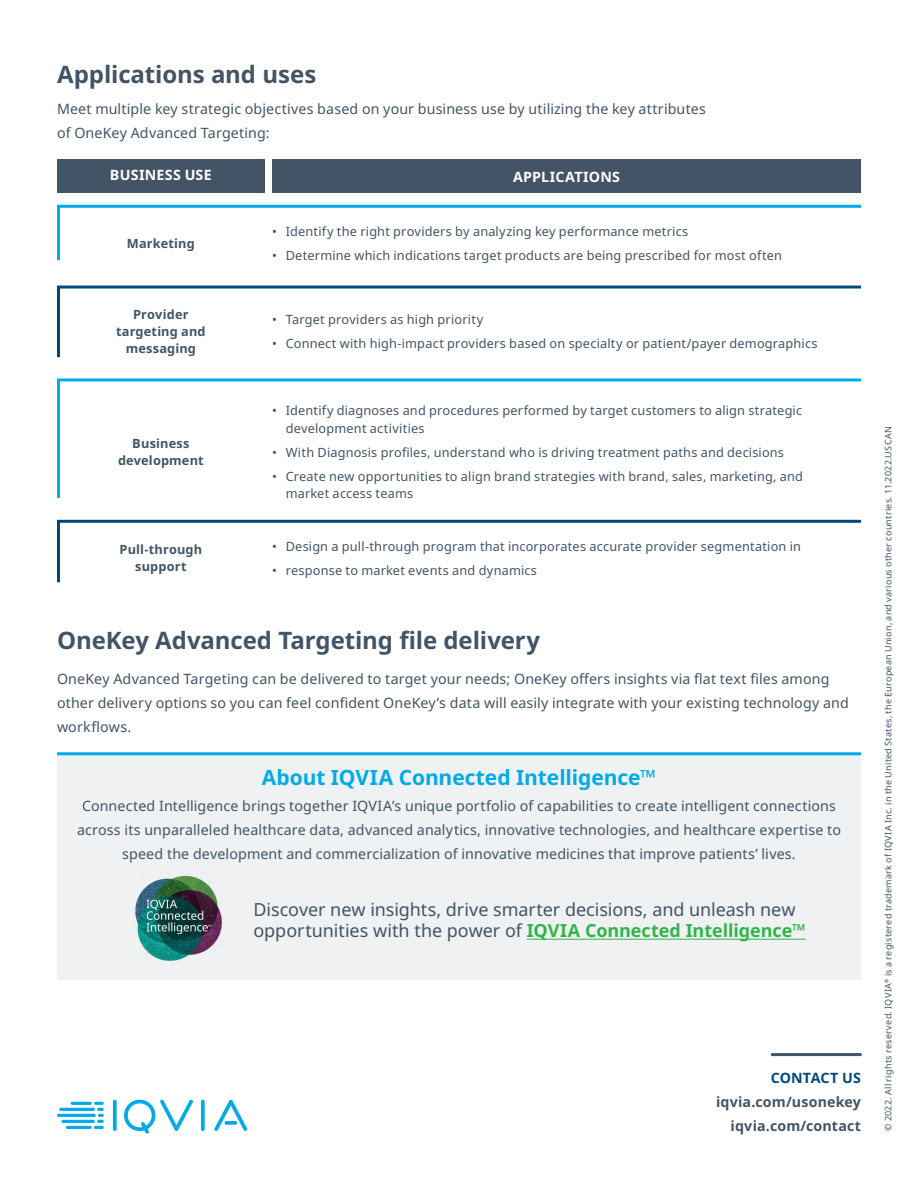
<style>
.page{position:relative;width:918px;height:1188px;background:#fff}
.page>*{position:absolute;margin:0;border:0;box-sizing:border-box;transform-origin:0 0}
.Section_heading{font:700 24px "Noto Sans";letter-spacing:-.005em;color:#425465}
.Intro{font:700 21px "Noto Sans";letter-spacing:-.005em;color:#00abe7}
.Descriptor_label{font:18px/21.6px "Noto Sans";letter-spacing:-.005em;color:#425465}
.Body_copy_-_Space{font:14.25px/24px "Noto Sans";letter-spacing:.01em;color:#425465}
.Contact_us{font:700 14.25px/24px "Noto Sans";letter-spacing:.01em;color:#425465;text-align:right}
.Subheading{font:700 14.25px "Noto Sans";letter-spacing:.015em;color:#fff}
.Contact_body_copy{font:700 14.25px "Noto Sans";letter-spacing:.01em;color:#425465}
.t1{font:12.75px/17.2px "Noto Sans";letter-spacing:.015em;color:#425465}
.Body_copy_-_Space-2{font:700 12.75px/17.2px "Noto Sans";letter-spacing:.015em;color:#425465;text-align:center}
.Copyright{font:9px "Noto Sans";letter-spacing:.025em;color:#425465}
.s1{font-weight:700;color:#31b44a}
.s2{color:#00497b}
</style>
<div class="page">
<svg style="left:113px;top:1100px;width:4px;height:31px"></svg>
<svg style="left:201px;top:1100px;width:4px;height:31px"></svg>
<svg style="left:124px;top:1099px;width:69px;height:35px"></svg>
<svg style="left:214px;top:1100px;width:33px;height:31px"></svg>
<hr style="left:66px;top:1126px;width:26px;height:3px;background:#00abe7;border-radius:2px">
<svg style="left:94px;top:1102px;width:10px;height:27px"></svg>
<hr style="left:61px;top:1120px;width:34px;height:3px;background:#00abe7;border-radius:2px">
<hr style="left:57px;top:1114px;width:39px;height:3px;background:#00abe7;border-radius:2px">
<hr style="left:59px;top:1108px;width:36px;height:3px;background:#00abe7;border-radius:2px">
<hr style="left:71px;top:1102px;width:21px;height:3px;background:#00abe7;border-radius:2px">
<svg style="left:772px;top:1053px;width:88px;height:3px"></svg>
<div style="left:57px;top:159px;width:208px;height:34px;background:#425465"></div>
<div style="left:272px;top:159px;width:589px;height:34px;background:#425465"></div>
<svg style="left:57px;top:204px;width:804px;height:57px"></svg>
<svg style="left:57px;top:519px;width:804px;height:64px"></svg>
<svg style="left:57px;top:285px;width:804px;height:73px"></svg>
<svg style="left:57px;top:378px;width:804px;height:120px"></svg>
<div style="left:57px;top:752px;width:804px;height:227px;background:#f0f1f2"></div>
<hr style="left:527px;top:939px;width:279px;height:1px;background:#31b44a">
<img style="left:133px;top:873px;width:89px;height:88px">
<hr style="left:57px;top:752px;width:804px;height:3px;background:#00abe7">
<p class="Section_heading" style="left:57px;top:60px;width:261px">Applications and uses</p>
<p class="Body_copy_-_Space" style="left:57px;top:97px;width:650px">Meet multiple key strategic objectives based on your business use by utilizing the key attributes of OneKey Advanced Targeting:</p>
<p class="Subheading" style="left:110px;top:167px;width:103px">BUSINESS USE</p>
<p class="Subheading" style="left:513px;top:168px;width:108px">APPLICATIONS</p>
<p class="Body_copy_-_Space-2" style="left:127px;top:235px;width:69px">Marketing</p>
<p class="Body_copy_-_Space-2" style="left:116px;top:306px;width:91px">Provider targeting and messaging</p>
<p class="Body_copy_-_Space-2" style="left:118px;top:435px;width:87px">Business development</p>
<p class="Body_copy_-_Space-2" style="left:120px;top:541px;width:84px">Pull-through support</p>
<p class="t1" style="left:272px;top:223px;width:418px">• Identify the right providers by analyzing key performance metrics</p>
<p class="t1" style="left:272px;top:247px;width:511px">• Determine which indications target products are being prescribed for most often</p>
<p class="t1" style="left:272px;top:311px;width:213px">• Target providers as high priority</p>
<p class="t1" style="left:272px;top:335px;width:547px">• Connect with high-impact providers based on specialty or patient/payer demographics</p>
<p class="t1" style="left:286px;top:402px;width:518px;text-indent:-14px">• Identify diagnoses and procedures performed by target customers to align strategic development activities</p>
<p class="t1" style="left:272px;top:444px;width:513px">• With Diagnosis profiles, understand who is driving treatment paths and decisions</p>
<p class="t1" style="left:286px;top:468px;width:519px;text-indent:-14px">• Create new opportunities to align brand strategies with brand, sales, marketing, and market access teams</p>
<p class="t1" style="left:272px;top:538px;width:530px">• Design a pull-through program that incorporates accurate provider segmentation in</p>
<p class="t1" style="left:272px;top:562px;width:266px">• response to market events and dynamics</p>
<p class="Section_heading" style="left:57px;top:627px;width:485px">OneKey Advanced Targeting file delivery</p>
<p class="Body_copy_-_Space" style="left:57px;top:667px;width:793px">OneKey Advanced Targeting can be delivered to target your needs; OneKey offers insights via flat text files among other delivery options so you can feel confident OneKey’s data will easily integrate with your existing technology and workflows.</p>
<p class="Intro" style="left:262px;top:765px;width:396px">About IQVIA Connected Intelligence™</p>
<p class="Body_copy_-_Space" style="left:77px;top:794px;width:765px;text-align:center">Connected Intelligence brings together IQVIA’s unique portfolio of capabilities to create intelligent connections across its unparalleled healthcare data, advanced analytics, innovative technologies, and healthcare expertise to speed the development and commercialization of innovative medicines that improve patients’ lives.</p>
<p class="Descriptor_label" style="left:254px;top:899px;width:554px">Discover new insights, drive smarter decisions, and unleash new opportunities with the power of <span class="s1">IQVIA Connected Intelligence™</span></p>
<p class="Contact_us" style="left:716px;top:1066px;width:146px"><span class="s2">CONTACT US </span>iqvia.com/usonekey</p>
<p class="Contact_body_copy" style="left:731px;top:1118px;width:132px">iqvia.com/contact</p>
<p class="Copyright" style="left:883px;top:1131px;width:706px;rotate:-90deg">© 2022. All rights reserved. IQVIA<sup>®</sup> is a registered trademark of IQVIA Inc. in the United States, the European Union, and various other countries. 11.2022.USCAN</p>
</div>
